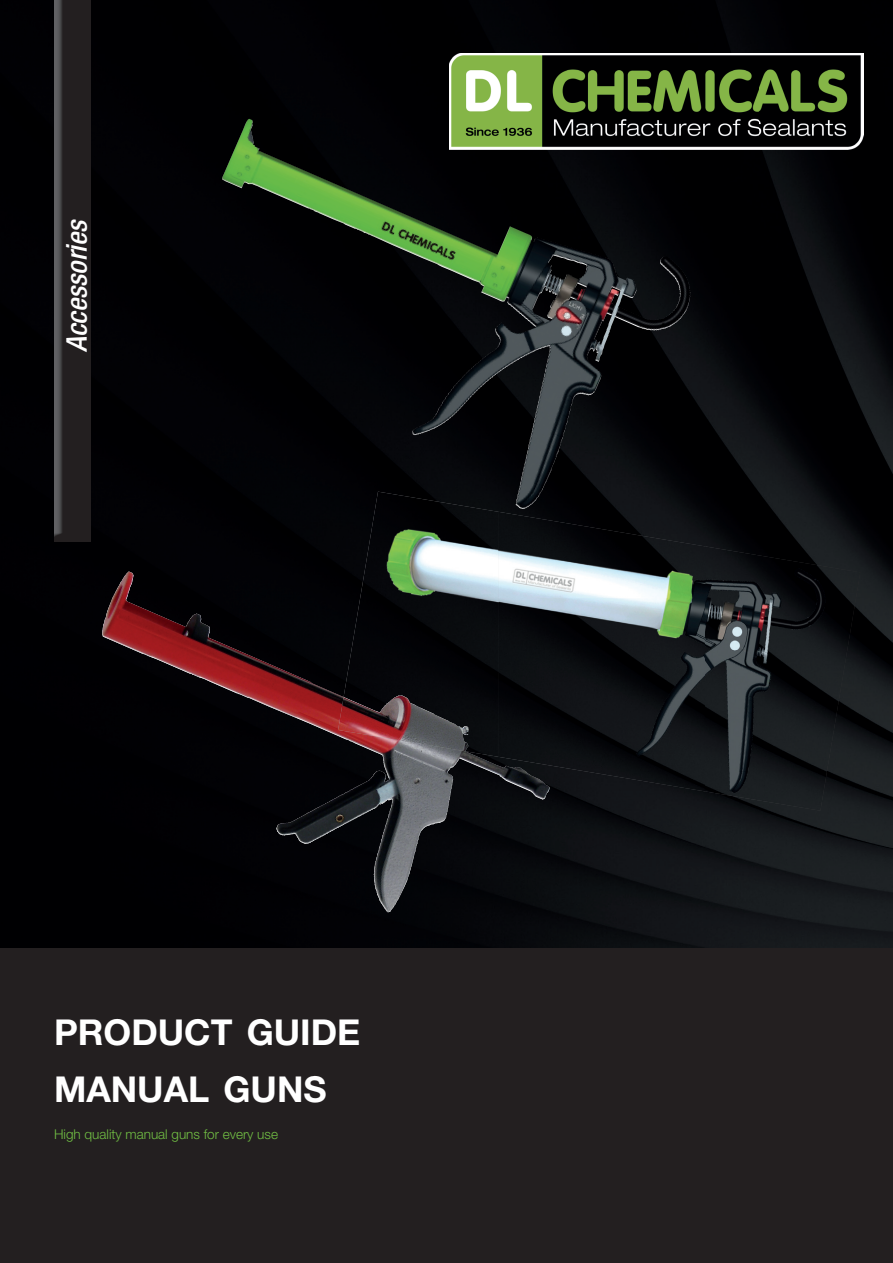
<style>
.page{position:relative;width:893px;height:1263px;background:#fff}
.page>*{position:absolute;margin:0;border:0;box-sizing:border-box;transform-origin:0 0}
.t1{font:700 35.7px/56.6px "Helvetica Neue LT Std";color:#fff}
.t2{font:italic 500 condensed 28.5px "Helvetica Neue LT Std";color:#fff}
.t3{font:300 13.5px "Helvetica Neue LT Std";color:#71bf44}
</style>
<div class="page">
<img style="left:0;top:0;width:893px;height:948px">
<div style="left:0;top:948px;width:893px;height:315px;background:#231f20"></div>
<img style="left:449px;top:53px;width:414px;height:97px">
<img style="left:222px;top:124px;width:314px;height:210px">
<img style="left:102px;top:574px;width:287px;height:208px">
<img style="left:498px;top:512px;width:207px;height:279px">
<img style="left:705px;top:546px;width:155px;height:265px">
<img style="left:344px;top:492px;width:155px;height:265px">
<img style="left:338px;top:695px;width:131px;height:56px">
<img style="left:54px;top:0;width:37px;height:541px">
<h2 class="t2" style="left:60px;top:352px;width:135px;rotate:-90deg">Accessories</h2>
<h1 class="t1" style="left:54px;top:1003px;width:308px">PRODUCT GUIDE<br>MANUAL GUNS</h1>
<p class="t3" style="left:54px;top:1126px;width:226px">High quality manual guns for every use</p>
</div>
